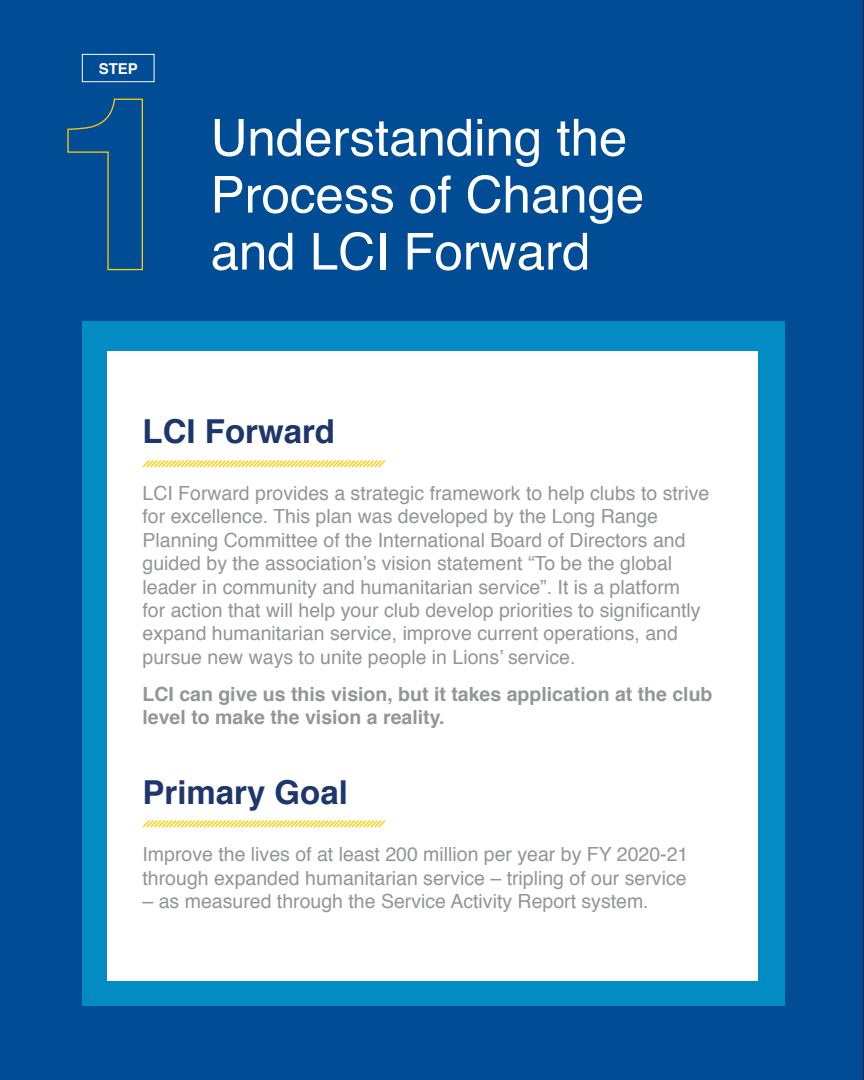
<style>
.page{position:relative;width:864px;height:1080px;background:#014d95}
.page>*{position:absolute;margin:0;border:0;box-sizing:border-box;transform-origin:0 0}
.HEADLINE{font:51px/57px "Helvetica";color:#fff}
.pull_quote{font:700 33px "Helvetica";color:#1d366c}
.Intro_subhead_copy{font:19.5px/23.4px "Helvetica";color:#939598}
.Intro_subhead_copy-2{font:700 19.5px/23.4px "Helvetica";color:#939598}
.pull_quote-2{font:700 15px "Helvetica";color:#fff}
</style>
<div class="page">
<div style="left:82px;top:321px;width:702px;height:684px;background:#038cc3"></div>
<div style="left:107px;top:351px;width:650px;height:630px;background:#fff"></div>
<svg style="left:67px;top:98px;width:76px;height:173px"></svg>
<div style="left:82px;top:54px;width:72px;height:28px;border:1px solid #fff"></div>
<svg style="left:142px;top:460px;width:244px;height:8px"></svg>
<svg style="left:142px;top:820px;width:244px;height:8px"></svg>
<hr style="left:863px;top:0;width:1px;height:1080px;background:#231f20">
<p class="pull_quote-2" style="left:99px;top:56px;width:41px">STEP</p>
<p class="HEADLINE" style="left:211px;top:111px;width:435px">Understanding the<br>Process of Change and LCI Forward</p>
<p class="pull_quote" style="left:143px;top:405px;width:194px">LCI Forward</p>
<p class="Intro_subhead_copy" style="left:143px;top:482px;width:568px">LCI Forward provides a strategic framework to help clubs to strive for excellence. This plan was developed by the Long Range Planning Committee of the International Board of Directors and guided by the association’s vision statement “To be the global leader in community and humanitarian service”. It is a platform<br>for action that will help your club develop priorities to significantly expand humanitarian service, improve current operations, and pursue new ways to unite people in Lions’ service.</p>
<p class="Intro_subhead_copy-2" style="left:143px;top:682px;width:572px">LCI can give us this vision, but it takes application at the club level to make the vision a reality.</p>
<p class="pull_quote" style="left:143px;top:766px;width:207px">Primary Goal</p>
<p class="Intro_subhead_copy" style="left:143px;top:843px;width:547px">Improve the lives of at least 200 million per year by FY 2020-21 through expanded humanitarian service – tripling of our service</p>
<p class="Intro_subhead_copy" style="left:143px;top:890px;width:508px">– as measured through the Service Activity Report system.</p>
</div>
